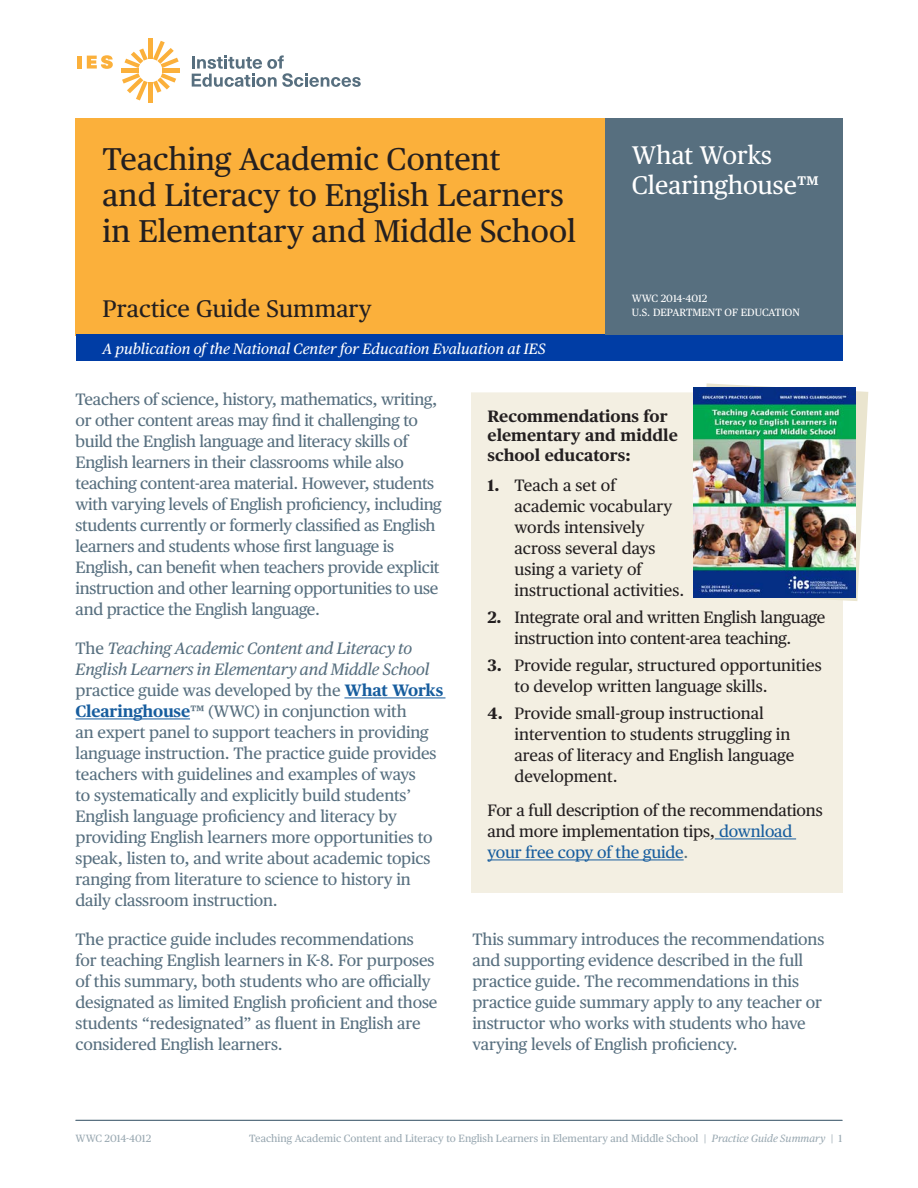
<style>
.page{position:relative;width:918px;height:1188px;background:#fff}
.page>*{position:absolute;margin:0;border:0;box-sizing:border-box;transform-origin:0 0}
.t1{font:31.5px/36px "Publico Text";color:#231f20}
.t2{font:25.5px/30px "Publico Text";color:#fff}
.t3{font:24px "Publico Text";color:#231f20}
.t4{font:16.5px/21px "Publico Text";letter-spacing:-.01em;color:#576f7f}
.t5{font:16.5px/21px "Publico Text";color:#231f20}
.t6{font:700 16.5px/19.5px "Publico Text";color:#231f20}
.t7{font:italic 15px "Publico Text";color:#fff}
.t8{font:10.5px "Publico Text";color:#9aa9b2}
.t9{font:10.5px/13.5px "Publico Text";color:#fff}
.s1{font-style:italic}
.s2{font-weight:700;color:#175d9e}
.s3{font-weight:700}
.s4{color:#175d9e}
.s5{color:#576f7f}
</style>
<div class="page">
<hr style="left:76px;top:1120px;width:766px;height:1px;background:#576f7f">
<div style="left:472px;top:394px;width:370px;height:497px;background:#f3efe2"></div>
<hr style="left:77px;top:56px;width:4px;height:13px;background:#fbb03b">
<hr style="left:148px;top:82px;width:4px;height:21px;background:#fbb03b">
<hr style="left:148px;top:38px;width:4px;height:21px;background:#fbb03b">
<div style="left:76px;top:118px;width:529px;height:218px;background:#fbb03b"></div>
<div style="left:76px;top:334px;width:766px;height:27px;background:#003da5"></div>
<div style="left:605px;top:118px;width:237px;height:216px;background:#576f7f"></div>
<hr style="left:344px;top:698px;width:102px;height:1px;background:#175d9e">
<hr style="left:76px;top:719px;width:114px;height:1px;background:#175d9e">
<svg style="left:87px;top:55px;width:26px;height:14px"></svg>
<hr style="left:121px;top:69px;width:17px;height:4px;background:#fbb03b">
<hr style="left:162px;top:69px;width:18px;height:4px;background:#fbb03b">
<svg style="left:122px;top:41px;width:57px;height:59px"></svg>
<svg style="left:192px;top:55px;width:169px;height:32px"></svg>
<hr style="left:715px;top:839px;width:81px;height:1px;background:#175d9e">
<hr style="left:488px;top:860px;width:196px;height:1px;background:#175d9e">
<div style="left:471px;top:392px;width:372px;height:501px;border:3px solid #f3efe2"></div>
<svg style="left:696px;top:383px;width:172px;height:218px"></svg>
<img style="left:693px;top:387px;width:162px;height:210px">
<h1 class="t1" style="left:103px;top:139px;width:475px">Teaching Academic Content<br>and Literacy to English Learners in Elementary and Middle School</h1>
<p class="t3" style="left:103px;top:290px;width:271px">Practice Guide Summary</p>
<p class="t2" style="left:632px;top:139px;width:189px">What Works<br>Clearinghouse™</p>
<p class="t9" style="left:632px;top:291px;width:170px">WWC 2014-4012<br>U.S. DEPARTMENT OF EDUCATION</p>
<p class="t7" style="left:103px;top:337px;width:445px">A publication of the National Center for Education Evaluation at IES</p>
<p class="t4" style="left:76px;top:388px;width:368px">Teachers of science, history, mathematics, writing, or other content areas may fnd it challenging to build the English language and literacy skills of English learners in their classrooms while also teaching content-area material. However, students with varying levels of English profciency, including students currently or formerly classifed as English learners and students whose frst language is English, can beneft when teachers provide explicit instruction and other learning opportunities to use and practice the English language.</p>
<p class="t4" style="left:76px;top:637px;width:369px">The <span class="s1">Teaching Academic Content and Literacy to English Learners in Elementary and Middle School </span>practice guide was developed by the <span class="s2">What Works Clearinghouse</span>™ (WWC) in conjunction with<br>an expert panel to support teachers in providing language instruction. The practice guide provides teachers with guidelines and examples of ways<br>to systematically and explicitly build students’ English language profciency and literacy by providing English learners more opportunities to speak, listen to, and write about academic topics ranging from literature to science to history in daily classroom instruction.</p>
<p class="t4" style="left:76px;top:928px;width:363px">The practice guide includes recommendations for teaching English learners in K-8. For purposes of this summary, both students who are ofcially designated as limited English profcient and those students “redesignated” as fuent in English are considered English learners.</p>
<p class="t6" style="left:488px;top:405px;width:192px">Recommendations for elementary and middle school educators:</p>
<p class="t5" style="left:514px;top:474px;width:171px;text-indent:-27px"><span class="s3">1.</span> Teach a set of academic vocabulary words intensively across several days using a variety of instructional activities.</p>
<p class="t5" style="left:488px;top:606px;width:339px;text-align:center"><span class="s3">2.</span> Integrate oral and written English language instruction into content-area teaching.</p>
<p class="t5" style="left:514px;top:654px;width:309px;text-indent:-27px"><span class="s3">3.</span> Provide regular, structured opportunities to develop written language skills.</p>
<p class="t5" style="left:514px;top:702px;width:281px;text-indent:-27px"><span class="s3">4.</span> Provide small-group instructional intervention to students struggling in areas of literacy and English language development.</p>
<p class="t5" style="left:488px;top:799px;width:337px">For a full description of the recommendations and more implementation tips, <span class="s4">download your free copy of the guide</span><span class="s5">.</span></p>
<p class="t4" style="left:472px;top:928px;width:353px">This summary introduces the recommendations and supporting evidence described in the full practice guide. The recommendations in this practice guide summary apply to any teacher or instructor who works with students who have varying levels of English profciency.</p>
<p class="t8" style="left:76px;top:1130px;width:77px">WWC 2014-4012</p>
<p class="t8" style="left:249px;top:1130px;width:595px">Teaching Academic Content and Literacy to English Learners in Elementary and Middle School | <span class="s1">Practice Guide Summary</span> | 1</p>
</div>
